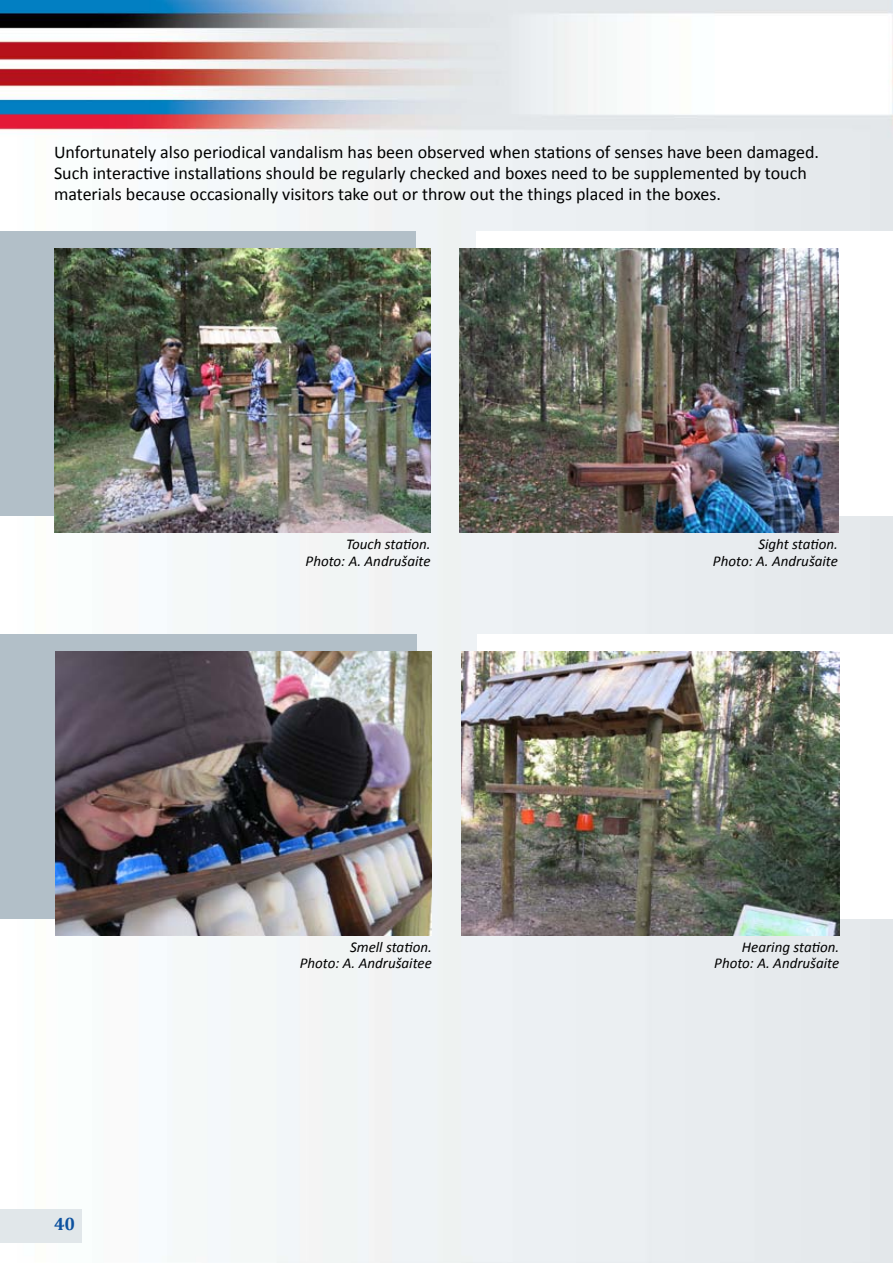
<style>
.page{position:relative;width:893px;height:1263px;background:#fff}
.page>*{position:absolute;margin:0;border:0;box-sizing:border-box;transform-origin:0 0}
.t1{font:18px/21px "Calibri";color:#000}
.t2{font:700 18px "Cambria";color:#0c519f}
.t3{font:italic 15px/16.5px "Calibri";color:#000;text-align:right}
</style>
<div class="page">
<img style="left:0;top:0;width:893px;height:1263px">
<div style="left:0;top:1209px;width:82px;height:33px;background:#e1e7ea"></div>
<div style="left:0;top:232px;width:415px;height:284px;background:#b2bfc8"></div>
<div style="left:1px;top:634px;width:416px;height:284px;background:#b2bfc8"></div>
<img style="left:55px;top:249px;width:376px;height:283px">
<img style="left:56px;top:651px;width:376px;height:284px">
<div style="left:476px;top:232px;width:416px;height:284px;background:#fff"></div>
<div style="left:477px;top:634px;width:416px;height:284px;background:#fff"></div>
<img style="left:460px;top:249px;width:378px;height:283px">
<img style="left:461px;top:651px;width:378px;height:284px">
<p class="t1" style="left:54px;top:142px;width:767px">Unfortunately also periodical vandalism has been observed when stations of senses have been damaged.<br>Such interactive installations should be regularly checked and boxes need to be supplemented by touch materials because occasionally visitors take out or throw out the things placed in the boxes.</p>
<p class="t2" style="left:54px;top:1211px;width:23px">40</p>
<p class="t3" style="left:306px;top:535px;width:127px">Touch station.<br>Photo: A. Andrušaite</p>
<p class="t3" style="left:300px;top:938px;width:134px">Smell station.<br>Photo: A. Andrušaitee</p>
<p class="t3" style="left:713px;top:535px;width:127px">Sight station.<br>Photo: A. Andrušaite</p>
<p class="t3" style="left:714px;top:938px;width:127px">Hearing station.<br>Photo: A. Andrušaite</p>
</div>
